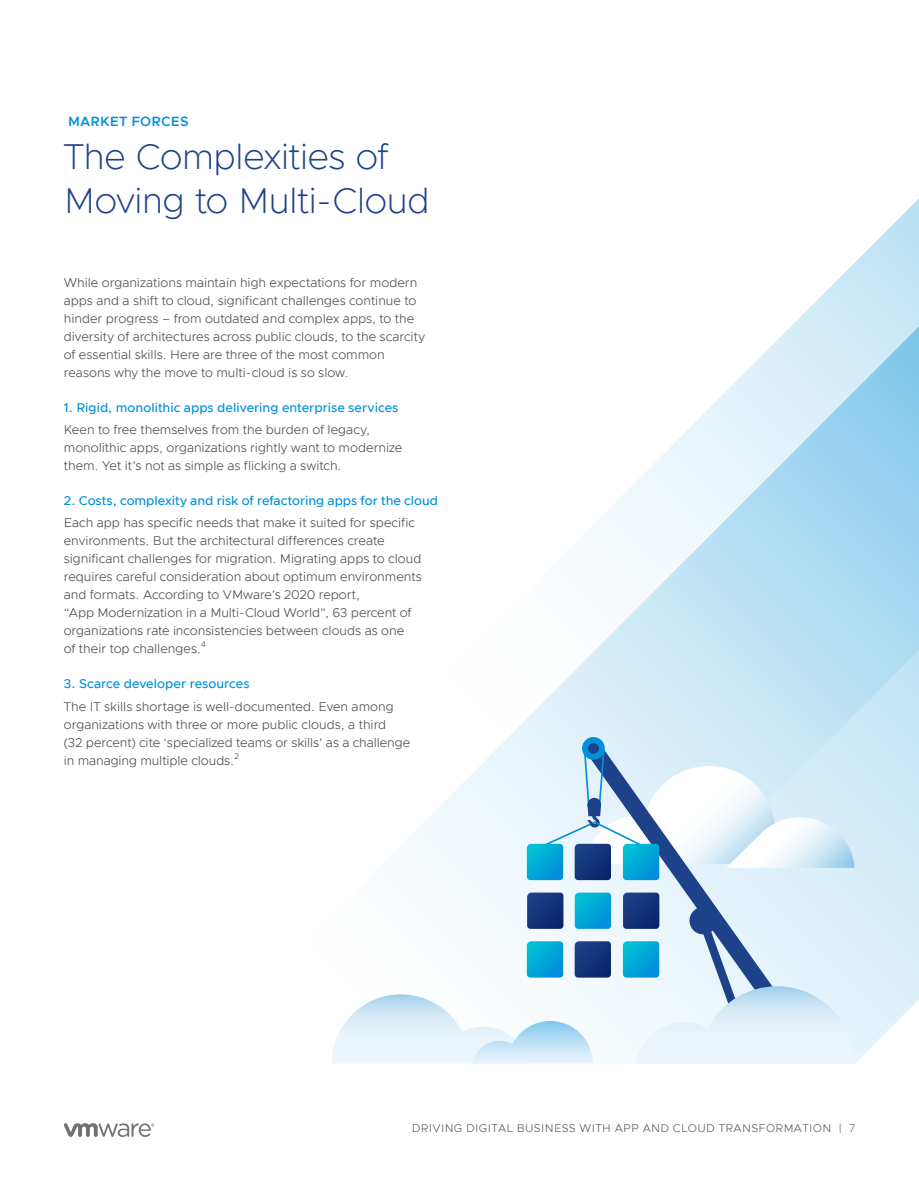
<style>
.page{position:relative;width:919px;height:1187px;background:#fff}
.page>*{position:absolute;margin:0;border:0;box-sizing:border-box;transform-origin:0 0}
.t1{font:200 36px/43.5px "Metropolis";letter-spacing:-.015em;color:#1d428a}
.t2{font:600 13.5px "Metropolis";letter-spacing:.01em;color:#0091da}
.t3{font:300 12.75px/18px "Metropolis";color:#4d4d4f}
.t4{font:500 12.75px "Metropolis";color:#0091da}
.t5{font:300 11.25px "Metropolis";letter-spacing:.03em;color:#5a575b}
.t6{font:300 8.25px "Metropolis";color:#4d4d4f}
.s1{color:#717073}
</style>
<div class="page">
<svg style="left:64px;top:1123px;width:90px;height:13px"></svg>
<svg style="left:414px;top:199px;width:504px;height:864px"></svg>
<svg style="left:586px;top:880px;width:223px;height:165px;fill:#edf7fc"></svg>
<svg style="left:527px;top:892px;width:36px;height:36px"></svg>
<svg style="left:574px;top:892px;width:37px;height:36px"></svg>
<svg style="left:574px;top:941px;width:37px;height:36px"></svg>
<svg style="left:527px;top:941px;width:36px;height:36px"></svg>
<svg style="left:527px;top:735px;width:327px;height:145px"></svg>
<svg style="left:332px;top:994px;width:260px;height:69px"></svg>
<svg style="left:623px;top:892px;width:231px;height:171px;background:#c7dcec"></svg>
<p class="t2" style="left:68px;top:112px;width:122px">MARKET FORCES</p>
<h1 class="t1" style="left:64px;top:135px;width:368px">The Complexities of<br>Moving to Multi-Cloud</h1>
<p class="t3" style="left:64px;top:273px;width:362px">While organizations maintain high expectations for modern apps and a shift to cloud, significant challenges continue to hinder progress – from outdated and complex apps, to the diversity of architectures across public clouds, to the scarcity of essential skills. Here are three of the most common reasons why the move to multi-cloud is so slow.</p>
<p class="t4" style="left:64px;top:399px;width:336px">1. Rigid, monolithic apps delivering enterprise services</p>
<p class="t3" style="left:64px;top:420px;width:340px">Keen to free themselves from the burden of legacy, monolithic apps, organizations rightly want to modernize them. Yet it’s not as simple as flicking a switch.</p>
<p class="t4" style="left:64px;top:492px;width:376px">2. Costs, complexity and risk of refactoring apps for the cloud</p>
<p class="t3" style="left:64px;top:514px;width:359px">Each app has specific needs that make it suited for specific environments. But the architectural differences create significant challenges for migration. Migrating apps to cloud requires careful consideration about optimum environments and formats. According to VMware’s 2020 report,<br>“App Modernization in a Multi-Cloud World”, 63 percent of organizations rate inconsistencies between clouds as one<br>of their top challenges.</p>
<p class="t6" style="left:201px;top:639px;width:6px">4</p>
<p class="t4" style="left:64px;top:676px;width:187px">3. Scarce developer resources</p>
<p class="t3" style="left:64px;top:697px;width:348px">The IT skills shortage is well-documented. Even among organizations with three or more public clouds, a third<br>(32 percent) cite ‘specialized teams or skills’ as a challenge in managing multiple clouds.</p>
<p class="t6" style="left:234px;top:750px;width:6px">2</p>
<p class="t5" style="left:412px;top:1121px;width:445px">DRIVING DIGITAL BUSINESS WITH APP AND CLOUD TRANSFORMATION | <span class="s1">7</span></p>
</div>
